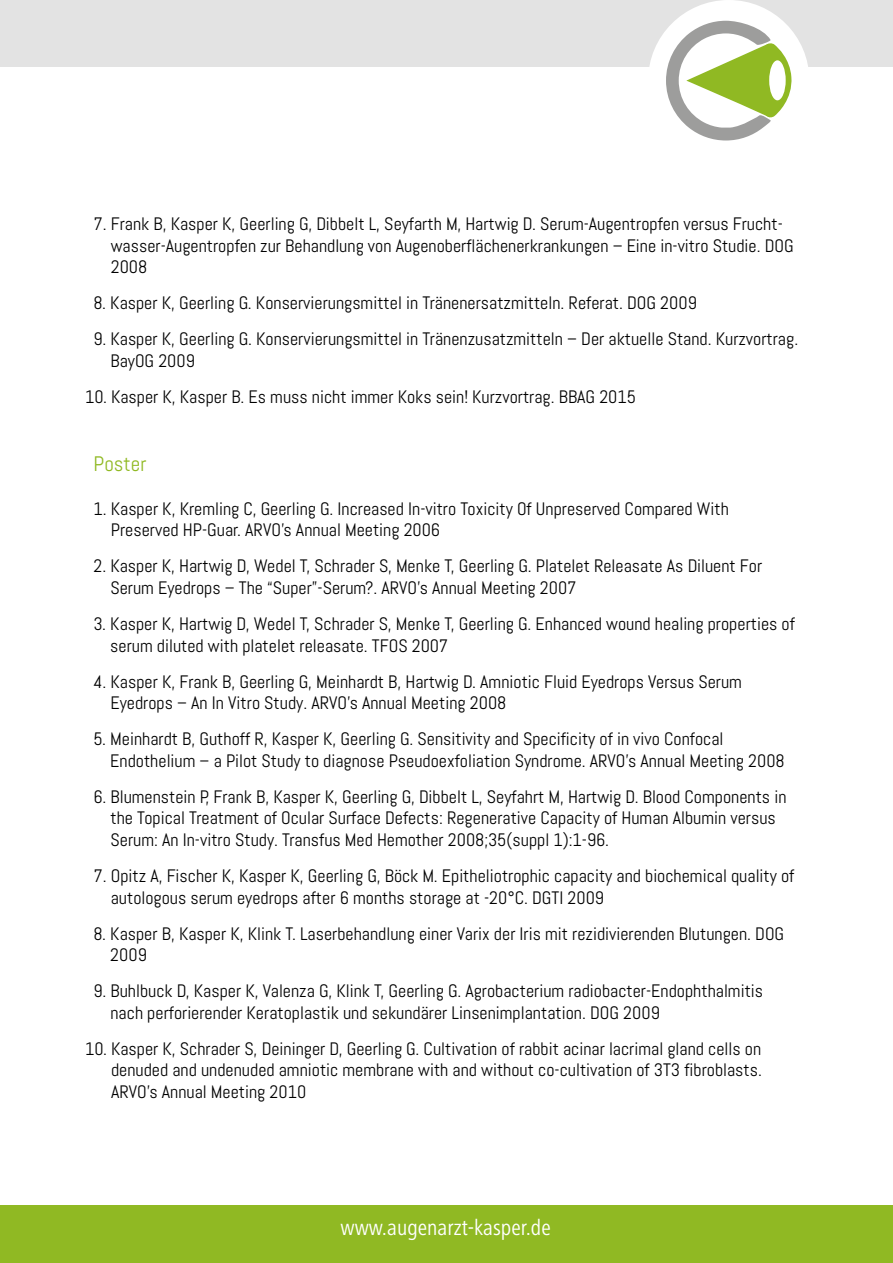
<style>
.page{position:relative;width:893px;height:1263px;background:#fff}
.page>*{position:absolute;margin:0;border:0;box-sizing:border-box;transform-origin:0 0}
.t1{font:condensed 22.5px "Frutiger Next LT";color:#fff}
.t2{font:21px "Abel";color:#90b923}
.t3{font:18px/21.6px "Abel";color:#000}
</style>
<div class="page">
<div style="left:0;top:1205px;width:893px;height:58px;background:#90b923"></div>
<div style="left:0;top:0;width:893px;height:66px;background:#e3e3e3"></div>
<div style="left:648px;top:0;width:161px;height:161px;background:#fff;border-radius:50%"></div>
<svg style="left:666px;top:21px;width:138px;height:119px"></svg>
<div style="left:769px;top:60px;width:17px;height:40px;background:#fff;border-radius:50%"></div>
<p class="t3" style="left:111px;top:213px;width:684px;text-indent:-17px">7. Frank B, Kasper K, Geerling G, Dibbelt L, Seyfarth M, Hartwig D. Serum-Augentropfen versus Frucht&shy;wasser-Augentropfen zur Behandlung von Augenoberflächenerkrankungen – Eine in-vitro Studie. DOG<br>2008</p>
<p class="t3" style="left:94px;top:292px;width:605px">8. Kasper K, Geerling G. Konservierungsmittel in Tränenersatzmitteln. Referat. DOG 2009</p>
<p class="t3" style="left:110px;top:328px;width:689px;text-indent:-17px">9. Kasper K, Geerling G. Konservierungsmittel in Tränenzusatzmitteln – Der aktuelle Stand. Kurzvortrag.<br>BayOG 2009</p>
<p class="t3" style="left:85px;top:386px;width:553px">10. Kasper K, Kasper B. Es muss nicht immer Koks sein! Kurzvortrag. BBAG 2015</p>
<p class="t2" style="left:94px;top:451px;width:54px">Poster</p>
<p class="t3" style="left:111px;top:498px;width:619px;text-indent:-17px">1. Kasper K, Kremling C, Geerling G. Increased In-vitro Toxicity Of Unpreserved Compared With<br>Preserved HP-Guar. ARVO’s Annual Meeting 2006</p>
<p class="t3" style="left:110px;top:555px;width:653px;text-indent:-17px">2. Kasper K, Hartwig D, Wedel T, Schrader S, Menke T, Geerling G. Platelet Releasate As Diluent For<br>Serum Eyedrops – The “Super”-Serum?. ARVO’s Annual Meeting 2007</p>
<p class="t3" style="left:110px;top:613px;width:686px;text-indent:-17px">3. Kasper K, Hartwig D, Wedel T, Schrader S, Menke T, Geerling G. Enhanced wound healing properties of serum diluted with platelet releasate. TFOS 2007</p>
<p class="t3" style="left:111px;top:670px;width:633px;text-indent:-17px">4. Kasper K, Frank B, Geerling G, Meinhardt B, Hartwig D. Amniotic Fluid Eyedrops Versus Serum<br>Eyedrops – An In Vitro Study. ARVO’s Annual Meeting 2008</p>
<p class="t3" style="left:110px;top:728px;width:676px;text-indent:-17px">5. Meinhardt B, Guthoff R, Kasper K, Geerling G. Sensitivity and Specificity of in vivo Confocal<br>Endothelium – a Pilot Study to diagnose Pseudoexfoliation Syndrome. ARVO’s Annual Meeting 2008</p>
<p class="t3" style="left:110px;top:786px;width:677px;text-indent:-17px">6. Blumenstein P, Frank B, Kasper K, Geerling G, Dibbelt L, Seyfahrt M, Hartwig D. Blood Components in the Topical Treatment of Ocular Surface Defects: Regenerative Capacity of Human Albumin versus<br>Serum: An In-vitro Study. Transfus Med Hemother 2008;35(suppl 1):1-96.</p>
<p class="t3" style="left:111px;top:865px;width:685px;text-indent:-17px">7. Opitz A, Fischer K, Kasper K, Geerling G, Böck M. Epitheliotrophic capacity and biochemical quality of autologous serum eyedrops after 6 months storage at -20°C. DGTI 2009</p>
<p class="t3" style="left:110px;top:922px;width:675px;text-indent:-17px">8. Kasper B, Kasper K, Klink T. Laserbehandlung einer Varix der Iris mit rezidivierenden Blutungen. DOG<br>2009</p>
<p class="t3" style="left:110px;top:980px;width:654px;text-indent:-17px">9. Buhlbuck D, Kasper K, Valenza G, Klink T, Geerling G. Agrobacterium radiobacter-Endophthalmitis nach perforierender Keratoplastik und sekundärer Linsenimplantation. DOG 2009</p>
<p class="t3" style="left:111px;top:1038px;width:652px;text-align:justify;text-indent:-26px">10. Kasper K, Schrader S, Deininger D, Geerling G. Cultivation of rabbit acinar lacrimal gland cells on denuded and undenuded amniotic membrane with and without co-cultivation of 3T3 fibroblasts.<br>ARVO’s Annual Meeting 2010</p>
<p class="t1" style="left:341px;top:1215px;width:212px">www.augenarzt-kasper.de</p>
</div>
